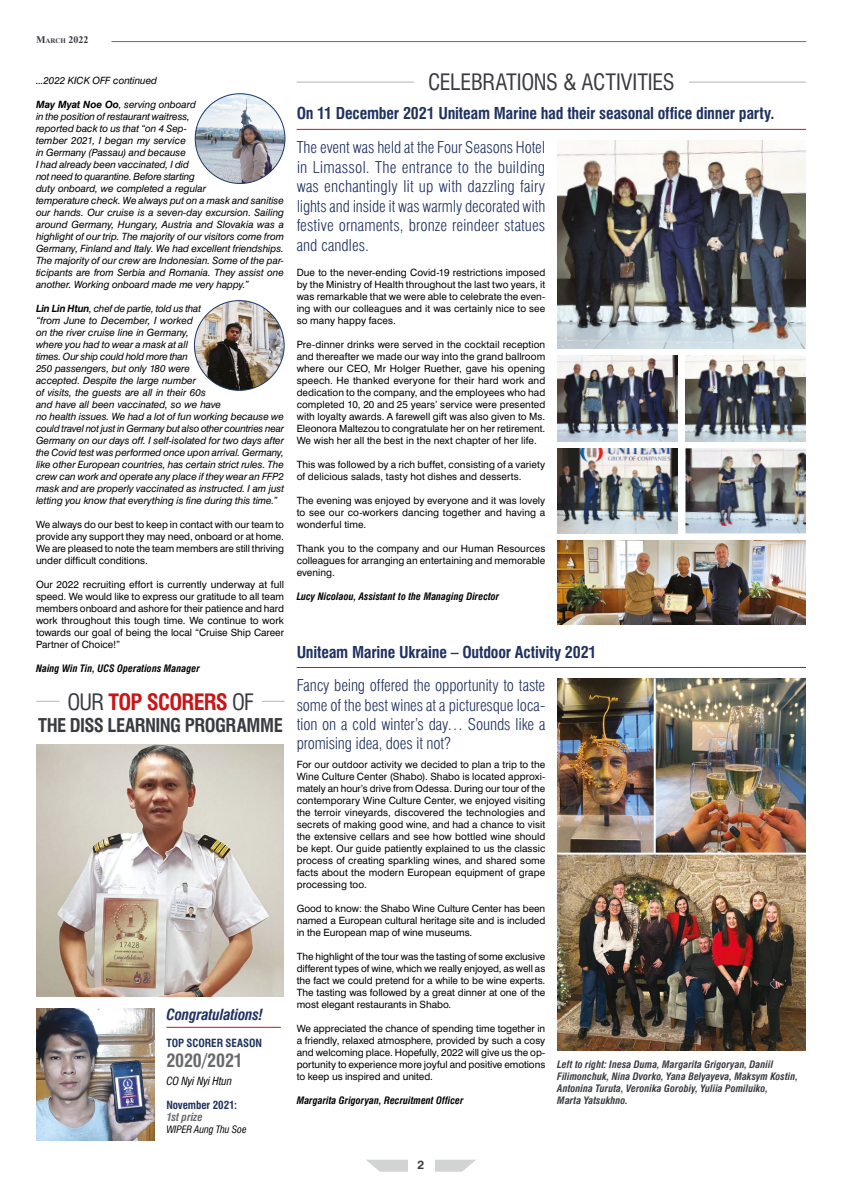
<style>
.page{position:relative;width:842px;height:1191px;background:#fff}
.page>*{position:absolute;margin:0;border:0;box-sizing:border-box;transform-origin:0 0}
.t1{font:condensed 22px "Swiss 721 BT";letter-spacing:-.015em;color:#393b41}
.t2{font:700 condensed 22px "Swiss 721 BT";letter-spacing:-.035em;color:#c81517}
.t3{font:700 condensed 18.5px "Swiss 721 BT";letter-spacing:-.025em;color:#393b41}
.t4{font:700 condensed 18px "Swiss 721 BT";letter-spacing:-.005em;color:#696a6f}
.t5{font:300 condensed 16px/19.6px "Swiss 721 BT";letter-spacing:-.005em;color:#203260;text-align:justify}
.t6{font:700 condensed 16px "Swiss 721 BT";letter-spacing:-.01em;color:#203260}
.t7{font:italic 700 condensed 15px "Swiss 721 BT";letter-spacing:-.015em;color:#203260}
.t8{font:700 12px "Swiss 721 BT";color:#393b41}
.t9{font:700 condensed 11px "Swiss 721 BT";letter-spacing:-.005em;color:#203260}
.t10{font:italic condensed 11px "Swiss 721 BT";letter-spacing:-.01em;color:#000}
.t11{font:italic 700 condensed 11px "Swiss 721 BT";letter-spacing:-.015em;color:#696a6f}
.t12{font:10px/12px "Swiss 721 BT";letter-spacing:.005em;color:#000;text-align:justify}
.t13{font:italic 10px/12px "Swiss 721 BT";letter-spacing:-.005em;color:#000}
.t14{font:italic 700 condensed 10px/12px "Swiss 721 BT";letter-spacing:.005em;color:#393b41}
.t15{font:italic 700 condensed 10px "Swiss 721 BT";letter-spacing:.005em;color:#000}
.t16{font:italic condensed 10px "Swiss 721 BT";color:#000}
.t17{font:700 10px "Times New Roman";color:#393b41}
.s1{font-size:7px}
.s2{font-weight:700}
.s3{font-weight:400;color:#393b41}
</style>
<div class="page">
<hr style="left:111px;top:41px;width:695px;height:1px;background:#696a6f">
<svg style="left:366px;top:1159px;width:110px;height:12px"></svg>
<div style="left:408px;top:1159px;width:26px;height:28px;background:#fff"></div>
<hr style="left:297px;top:82px;width:509px;height:1px;background:#b3b4b7">
<div style="left:414px;top:73px;width:275px;height:18px;background:#fff"></div>
<img style="left:557px;top:854px;width:249px;height:196px">
<img style="left:557px;top:140px;width:249px;height:208px">
<img style="left:557px;top:448px;width:121px;height:85px">
<img style="left:557px;top:356px;width:121px;height:85px">
<img style="left:557px;top:540px;width:249px;height:84px">
<img style="left:685px;top:448px;width:121px;height:85px">
<img style="left:685px;top:356px;width:121px;height:85px">
<img style="left:557px;top:678px;width:249px;height:174px">
<img style="left:36px;top:1008px;width:119px;height:132px">
<img style="left:36px;top:744px;width:248px;height:252px">
<hr style="left:166px;top:1026px;width:115px;height:1px;background:#c81517">
<svg style="left:262px;top:701px;width:23px;height:1px"></svg>
<svg style="left:36px;top:701px;width:23px;height:1px"></svg>
<img style="left:195px;top:94px;width:90px;height:89px;border-radius:44px">
<img style="left:194px;top:300px;width:90px;height:90px;border-radius:45px">
<hr style="left:297px;top:129px;width:509px;height:1px;background:#c81517">
<hr style="left:297px;top:667px;width:509px;height:1px;background:#c81517">
<hr style="left:654px;top:678px;width:2px;height:175px;background:#fff">
<p class="t17" style="left:36px;top:33px;width:54px">M<span class="s1">ARCH</span> 2022</p>
<p class="t13" style="left:36px;top:74px;width:123px">...2022 KICK OFF continued</p>
<p class="t13" style="left:36px;top:98px;width:250px"><span class="s2">May Myat Noe Oo</span>, serving onboard<br>in the position of restaurant waitress,<br>reported back to us that “on 4 Sep-<br>tember 2021, I began my service<br>in Germany (Passau) and because<br>I had already been vaccinated, I did<br>not need to quarantine. Before starting<br>duty onboard, we completed a regular<br>temperature check. We always put on a mask and sanitise our hands. Our cruise is a seven-day excursion. Sailing around Germany, Hungary, Austria and Slovakia was a highlight of our trip. The majority of our visitors come from Germany, Finland and Italy. We had excellent friendships.<br>The majority of our crew are Indonesian. Some of the par&shy;ticipants are from Serbia and Romania. They assist one another. Working onboard made me very happy.”</p>
<p class="t13" style="left:36px;top:302px;width:250px"><span class="s2">Lin Lin Htun</span>, chef de partie, told us that<br>“from June to December, I worked<br>on the river cruise line in Germany,<br>where you had to wear a mask at all<br>times. Our ship could hold more than<br>250 passengers, but only 180 were<br>accepted. Despite the large number<br>of visits, the guests are all in their 60s<br>and have all been vaccinated, so we have<br>no health issues. We had a lot of fun working because we could travel not just in Germany but also other countries near Germany on our days off. I self-isolated for two days after the Covid test was performed once upon arrival. Germany, like other European countries, has certain strict rules. The crew can work and operate any place if they wear an FFP2 mask and are properly vaccinated as instructed. I am just letting you know that everything is fine during this time.”</p>
<p class="t12" style="left:36px;top:518px;width:250px">We always do our best to keep in contact with our team to provide any support they may need, onboard or at home.<br>We are pleased to note the team members are still thriving under difficult conditions.</p>
<p class="t12" style="left:36px;top:578px;width:250px">Our 2022 recruiting effort is currently underway at full speed. We would like to express our gratitude to all team members onboard and ashore for their patience and hard work throughout this tough time. We continue to work towards our goal of being the local “Cruise Ship Career Partner of Choice!”</p>
<p class="t15" style="left:36px;top:662px;width:165px">Naing Win Tin, UCS Operations Manager</p>
<h1 class="t2" style="left:67px;top:689px;width:188px"><span class="s3">OUR</span> TOP SCORERS <span class="s3">OF</span></h1>
<h2 class="t3" style="left:38px;top:714px;width:246px">THE DISS LEARNING PROGRAMME</h2>
<h3 class="t7" style="left:166px;top:1006px;width:98px">Congratulations!</h3>
<p class="t9" style="left:166px;top:1036px;width:97px">TOP SCORER SEASON</p>
<h3 class="t4" style="left:166px;top:1049px;width:78px">2020/2021</h3>
<p class="t10" style="left:166px;top:1074px;width:67px">CO Nyi Nyi Htun</p>
<p class="t9" style="left:166px;top:1098px;width:72px">November 2021:</p>
<p class="t11" style="left:166px;top:1110px;width:38px">1st prize</p>
<p class="t16" style="left:166px;top:1123px;width:82px">WIPER Aung Thu Soe</p>
<h1 class="t1" style="left:428px;top:68px;width:248px">CELEBRATIONS &amp; ACTIVITIES</h1>
<h3 class="t6" style="left:297px;top:104px;width:479px">On 11 December 2021 Uniteam Marine had their seasonal office dinner party.</h3>
<h3 class="t5" style="left:297px;top:137px;width:250px">The event was held at the Four Seasons Hotel in Limassol. The entrance to the building was enchantingly lit up with dazzling fairy lights and inside it was warmly decorated with festive ornaments, bronze reindeer statues and candles.</h3>
<p class="t12" style="left:297px;top:266px;width:250px">Due to the never-ending Covid-19 restrictions imposed by the Ministry of Health throughout the last two years, it was remarkable that we were able to celebrate the even&shy;ing with our colleagues and it was certainly nice to see so many happy faces.</p>
<p class="t12" style="left:297px;top:338px;width:250px">Pre-dinner drinks were served in the cocktail reception and thereafter we made our way into the grand ballroom where our CEO, Mr Holger Ruether, gave his opening speech. He thanked everyone for their hard work and dedication to the company, and the employees who had completed 10, 20 and 25 years’ service were presented with loyalty awards. A farewell gift was also given to Ms.<br>Eleonora Maltezou to congratulate her on her retirement.<br>We wish her all the best in the next chapter of her life.</p>
<p class="t12" style="left:297px;top:458px;width:250px">This was followed by a rich buffet, consisting of a variety of delicious salads, tasty hot dishes and desserts.</p>
<p class="t12" style="left:297px;top:494px;width:250px">The evening was enjoyed by everyone and it was lovely to see our co-workers dancing together and having a wonderful time.</p>
<p class="t12" style="left:297px;top:542px;width:250px">Thank you to the company and our Human Resources colleagues for arranging an entertaining and memorable evening.</p>
<p class="t15" style="left:297px;top:590px;width:204px">Lucy Nicolaou, Assistant to the Managing Director</p>
<h3 class="t6" style="left:297px;top:642px;width:301px">Uniteam Marine Ukraine – Outdoor Activity 2021</h3>
<h3 class="t5" style="left:297px;top:676px;width:250px;line-height:19.2px">Fancy being offered the opportunity to taste some of the best wines at a picturesque loca&shy;tion on a cold winter’s day… Sounds like a promising idea, does it not?</h3>
<p class="t12" style="left:297px;top:758px;width:250px">For our outdoor activity we decided to plan a trip to the Wine Culture Center (Shabo). Shabo is located approxi&shy;mately an hour’s drive from Odessa. During our tour of the contemporary Wine Culture Center, we enjoyed visiting the terroir vineyards, discovered the technologies and secrets of making good wine, and had a chance to visit the extensive cellars and see how bottled wine should be kept. Our guide patiently explained to us the classic process of creating sparkling wines, and shared some facts about the modern European equipment of grape processing too.</p>
<p class="t12" style="left:297px;top:902px;width:250px">Good to know: the Shabo Wine Culture Center has been named a European cultural heritage site and is included in the European map of wine museums.</p>
<p class="t12" style="left:297px;top:950px;width:250px">The highlight of the tour was the tasting of some exclusive different types of wine, which we really enjoyed, as well as the fact we could pretend for a while to be wine experts.<br>The tasting was followed by a great dinner at one of the most elegant restaurants in Shabo.</p>
<p class="t12" style="left:297px;top:1022px;width:250px">We appreciated the chance of spending time together in a friendly, relaxed atmosphere, provided by such a cosy and welcoming place. Hopefully, 2022 will give us the op&shy;portunity to experience more joyful and positive emotions to keep us inspired and united.</p>
<p class="t15" style="left:297px;top:1094px;width:168px">Margarita Grigoryan, Recruitment Officer</p>
<p class="t14" style="left:557px;top:1058px;width:242px">Left to right: Inesa Duma, Margarita Grigoryan, Daniil Filimonchuk, Nina Dvorko, Yana Belyayeva, Maksym Kostin, Antonina Turuta, Veronika Gorobiy, Yuliia Pomiluiko,<br>Marta Yatsukhno.</p>
<p class="t8" style="left:418px;top:1157px;width:8px">2</p>
</div>
